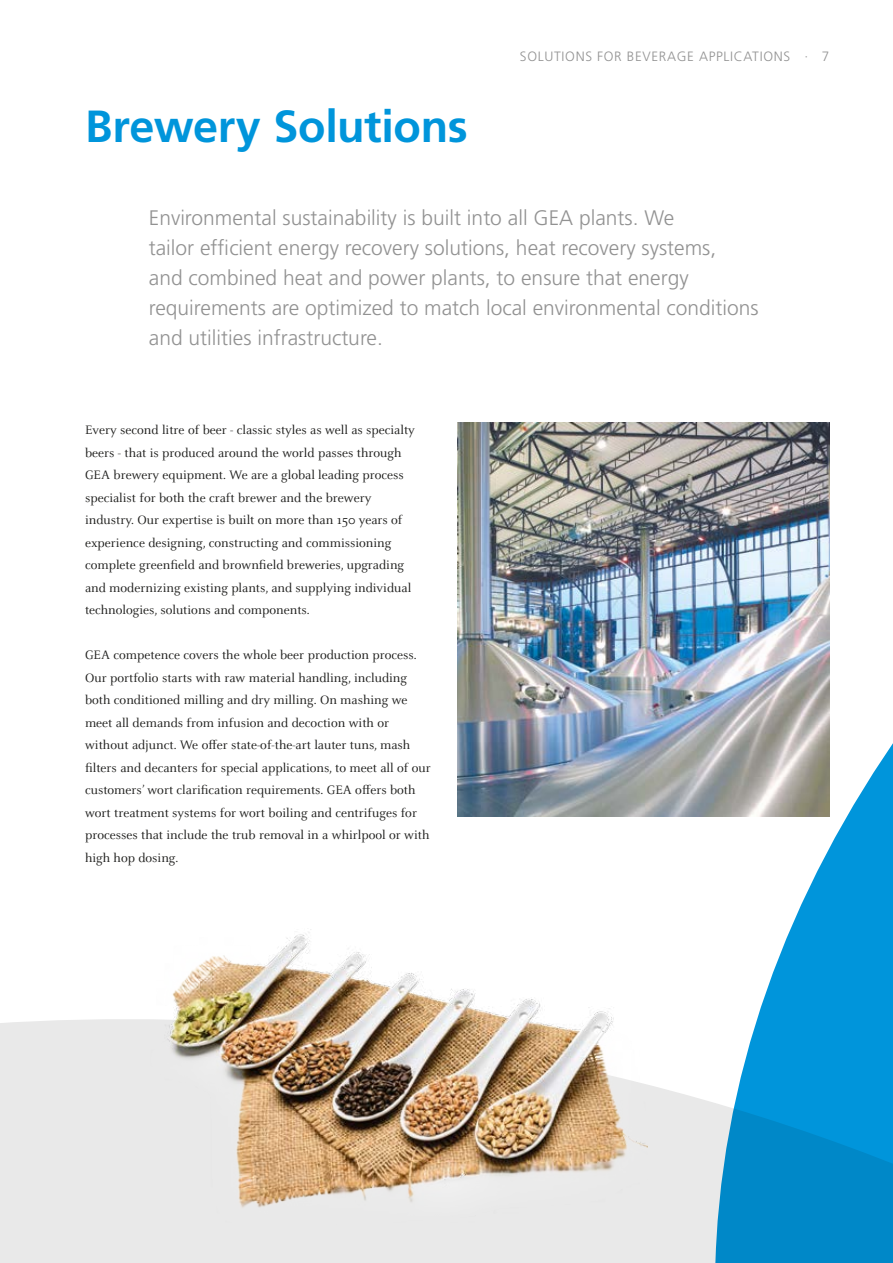
<style>
.page{position:relative;width:893px;height:1263px;background:#fff}
.page>*{position:absolute;margin:0;border:0;box-sizing:border-box;transform-origin:0 0}
.t1{font:700 45px "Frutiger LT";letter-spacing:-.01em;color:#0095db}
.t2{font:300 21px/30px "Frutiger LT";color:#929292}
.t3{font:13.5px/22.5px "Celeste OT";color:#1d1d1b}
.t4{font:300 13.5px "Frutiger LT";letter-spacing:.05em;color:#929292}
</style>
<div class="page">
<div style="left:0;top:1019px;width:715px;height:244px;background:#e9e9e9"></div>
<svg style="left:715px;top:725px;width:178px;height:538px"></svg>
<img style="left:457px;top:423px;width:372px;height:393px">
<img style="left:149px;top:929px;width:499px;height:295px">
<h1 class="t1" style="left:85px;top:99px;width:384px">Brewery Solutions</h1>
<p class="t4" style="left:520px;top:49px;width:311px">SOLUTIONS FOR BEVERAGE APPLICATIONS · 7</p>
<p class="t2" style="left:149px;top:203px;width:611px">Environmental sustainability is built into all GEA plants. We<br>tailor efficient energy recovery solutions, heat recovery systems,<br>and combined heat and power plants, to ensure that energy requirements are optimized to match local environmental conditions and utilities infrastructure.</p>
<p class="t3" style="left:85px;top:419px;width:331px">Every second litre of beer - classic styles as well as specialty beers - that is produced around the world passes through GEA brewery equipment. We are a global leading process specialist for both the craft brewer and the brewery industry. Our expertise is built on more than 150 years of experience designing, constructing and commissioning complete greenfield and brownfield breweries, upgrading and modernizing existing plants, and supplying individual technologies, solutions and components.</p>
<p class="t3" style="left:85px;top:644px;width:347px">GEA competence covers the whole beer production process.<br>Our portfolio starts with raw material handling, including both conditioned milling and dry milling. On mashing we meet all demands from infusion and decoction with or without adjunct. We offer state-of-the-art lauter tuns, mash filters and decanters for special applications, to meet all of our customers’ wort clarification requirements. GEA offers both wort treatment systems for wort boiling and centrifuges for processes that include the trub removal in a whirlpool or with high hop dosing.</p>
</div>
